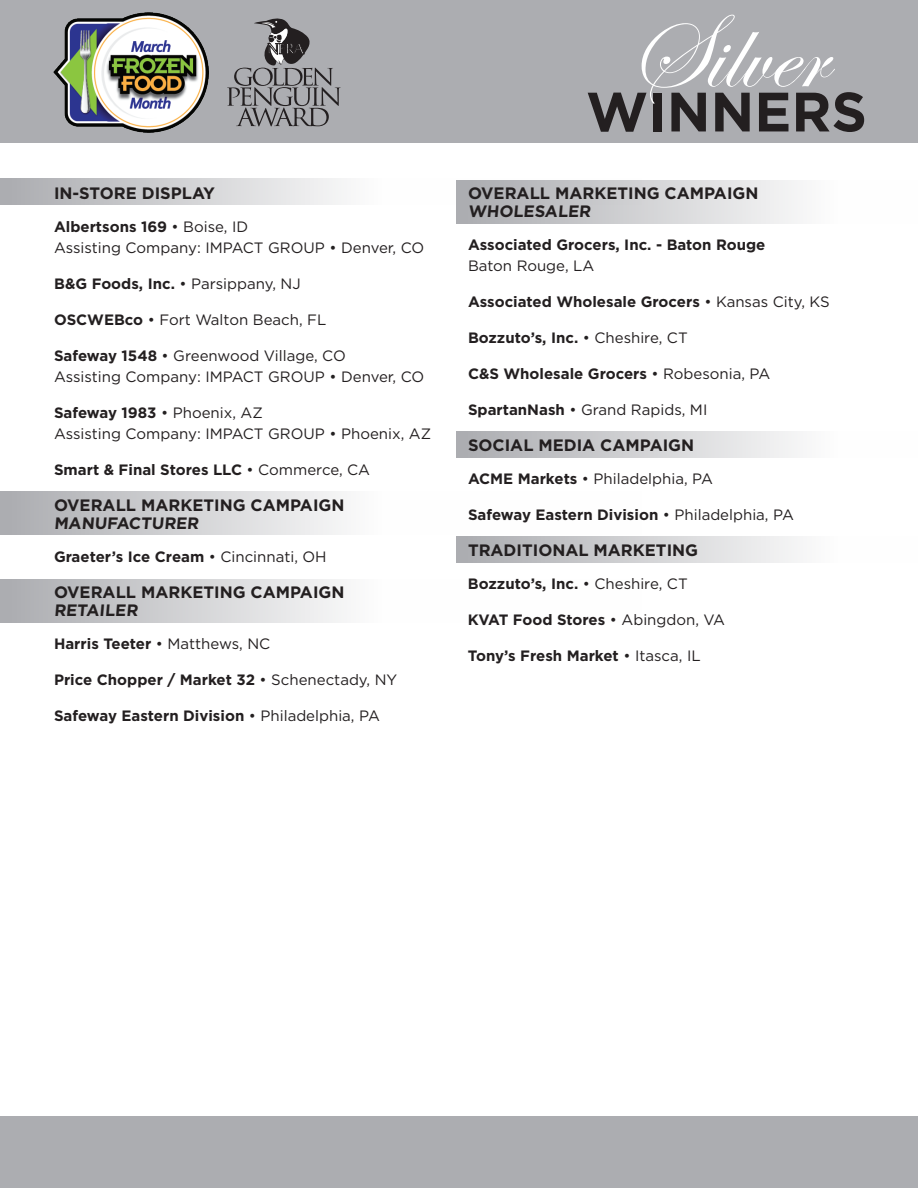
<style>
.page{position:relative;width:918px;height:1188px;background:#fff}
.page>*{position:absolute;margin:0;border:0;box-sizing:border-box;transform-origin:0 0}
.t1{font:108px "Edwardian Script ITC";color:#fff}
.t2{font:700 55.35px "Gotham";color:#231f20}
.t3{font:700 16.5px/18px "Gotham";color:#231f20}
.t4{font:700 15px "Gotham";color:#231f20}
.t5{font:15px/21px "Gotham";color:#231f20}
.s1{font-weight:700}
.s2{font-weight:400}
</style>
<div class="page">
<svg style="left:0;top:579px;width:342px;height:43px;background:#cfcfd1"></svg>
<svg style="left:0;top:491px;width:342px;height:44px;background:#cfcfd1"></svg>
<div style="left:456px;top:431px;width:462px;height:27px;background:linear-gradient(to right,#adaeb1,#fff)"></div>
<div style="left:456px;top:536px;width:462px;height:27px;background:linear-gradient(to right,#adaeb1,#fff)"></div>
<div style="left:456px;top:180px;width:462px;height:43px;background:linear-gradient(to right,#adaeb1,#fff)"></div>
<svg style="left:0;top:178px;width:642px;height:27px"></svg>
<div style="left:0;top:1116px;width:918px;height:72px;background:#acadb1"></div>
<div style="left:0;top:0;width:918px;height:142px;background:#acadb1"></div>
<svg style="left:227px;top:19px;width:114px;height:107px"></svg>
<img style="left:53px;top:12px;width:156px;height:121px">
<p class="t3" style="left:54px;top:184px;width:163px">IN-STORE DISPLAY</p>
<p class="t5" style="left:54px;top:216px;width:372px"><span class="s1">Albertsons 169</span> • Boise, ID<br>Assisting Company: IMPACT GROUP • Denver, CO</p>
<p class="t5" style="left:54px;top:273px;width:248px"><span class="s1">B&amp;G Foods, Inc.</span> • Parsippany, NJ</p>
<p class="t5" style="left:54px;top:309px;width:274px"><span class="s1">OSCWEBco</span> • Fort Walton Beach, FL</p>
<p class="t5" style="left:54px;top:345px;width:372px"><span class="s1">Safeway 1548</span> • Greenwood Village, CO<br>Assisting Company: IMPACT GROUP • Denver, CO</p>
<p class="t5" style="left:54px;top:402px;width:379px"><span class="s1">Safeway 1983</span> • Phoenix, AZ<br>Assisting Company: IMPACT GROUP • Phoenix, AZ</p>
<p class="t4" style="left:54px;top:460px;width:318px">Smart &amp; Final Stores LLC <span class="s2">• Commerce, CA</span></p>
<p class="t3" style="left:54px;top:496px;width:292px">OVERALL MARKETING CAMPAIGN<br>MANUFACTURER</p>
<p class="t4" style="left:54px;top:547px;width:274px">Graeter’s Ice Cream <span class="s2">• Cincinnati, OH</span></p>
<p class="t3" style="left:54px;top:583px;width:292px">OVERALL MARKETING CAMPAIGN<br>RETAILER</p>
<p class="t4" style="left:54px;top:634px;width:218px">Harris Teeter <span class="s2">• Matthews, NC</span></p>
<p class="t4" style="left:54px;top:670px;width:345px">Price Chopper / Market 32 <span class="s2">• Schenectady, NY</span></p>
<p class="t4" style="left:54px;top:706px;width:327px">Safeway Eastern Division <span class="s2">• Philadelphia, PA</span></p>
<h1 class="t1" style="left:627px;top:-6px;width:199px">Silver</h1>
<h2 class="t2" style="left:586px;top:75px;width:282px">WINNERS</h2>
<p class="t3" style="left:468px;top:184px;width:292px">OVERALL MARKETING CAMPAIGN<br>WHOLESALER</p>
<p class="t4" style="left:468px;top:235px;width:299px">Associated Grocers, Inc. - Baton Rouge</p>
<p class="t5" style="left:468px;top:255px;width:128px">Baton Rouge, LA</p>
<p class="t4" style="left:468px;top:292px;width:363px">Associated Wholesale Grocers <span class="s2">• Kansas City, KS</span></p>
<p class="t4" style="left:468px;top:328px;width:221px">Bozzuto’s, Inc. <span class="s2">• Cheshire, CT</span></p>
<p class="t4" style="left:468px;top:364px;width:304px">C&amp;S Wholesale Grocers <span class="s2">• Robesonia, PA</span></p>
<p class="t5" style="left:468px;top:399px;width:241px"><span class="s1">SpartanNash</span> • Grand Rapids, MI</p>
<p class="t3" style="left:468px;top:436px;width:228px">SOCIAL MEDIA CAMPAIGN</p>
<p class="t5" style="left:468px;top:468px;width:247px"><span class="s1">ACME Markets</span> • Philadelphia, PA</p>
<p class="t4" style="left:468px;top:505px;width:327px">Safeway Eastern Division <span class="s2">• Philadelphia, PA</span></p>
<p class="t3" style="left:468px;top:541px;width:232px">TRADITIONAL MARKETING</p>
<p class="t4" style="left:468px;top:574px;width:221px">Bozzuto’s, Inc. <span class="s2">• Cheshire, CT</span></p>
<p class="t4" style="left:468px;top:610px;width:259px">KVAT Food Stores <span class="s2">• Abingdon, VA</span></p>
<p class="t4" style="left:468px;top:646px;width:234px">Tony’s Fresh Market <span class="s2">• Itasca, IL</span></p>
</div>
